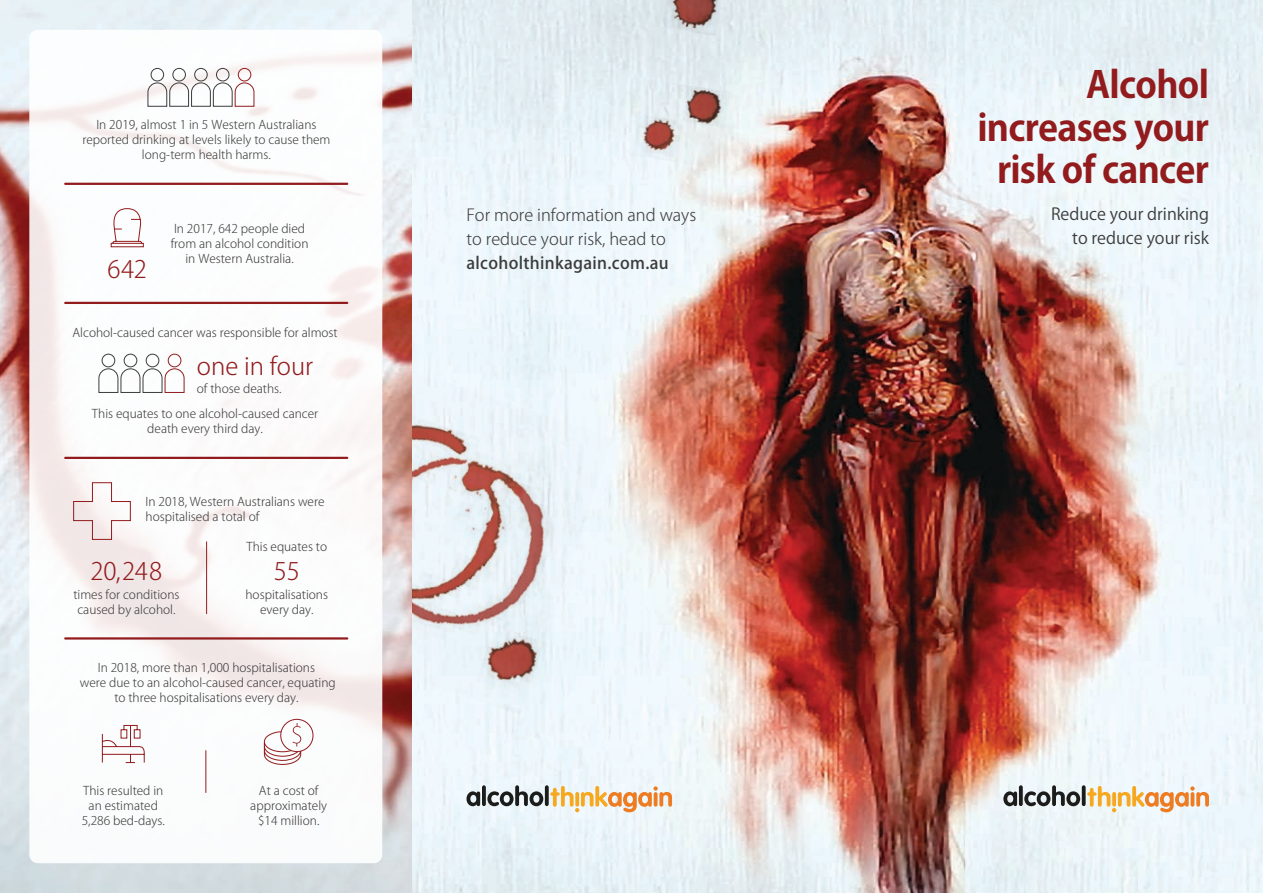
<style>
.page{position:relative;width:1263px;height:893px;background:#fff}
.page>*{position:absolute;margin:0;border:0;box-sizing:border-box;transform-origin:0 0}
.t1{font:700 36.45px/42.2px "Koz Go Std";letter-spacing:-.02em;color:#921b1d;text-align:right}
.Body{font:300 24px "Koz Go Std";color:#921b1d}
.Body-2{font:300 16.5px/24px "Koz Go Std";color:#3d3c3c}
.Body-3{font:16.5px/24px "Koz Go Std";color:#3d3c3c;text-align:right}
.Body-4{font:300 12px/15px "Koz Go Std";color:#3d3c3c;text-align:center}
.s1{font-weight:500}
</style>
<div class="page">
<img style="left:0;top:0;width:1263px;height:893px">
<svg style="left:1003px;top:791px;width:14px;height:15px"></svg>
<svg style="left:1019px;top:785px;width:4px;height:21px"></svg>
<svg style="left:1024px;top:785px;width:56px;height:21px"></svg>
<svg style="left:1082px;top:785px;width:4px;height:21px"></svg>
<svg style="left:1087px;top:786px;width:122px;height:26px"></svg>
<svg style="left:466px;top:791px;width:14px;height:15px"></svg>
<svg style="left:482px;top:785px;width:4px;height:21px"></svg>
<svg style="left:487px;top:785px;width:56px;height:21px"></svg>
<svg style="left:545px;top:785px;width:4px;height:21px"></svg>
<svg style="left:550px;top:786px;width:122px;height:26px"></svg>
<img style="left:633px;top:79px;width:97px;height:89px">
<img style="left:412px;top:347px;width:200px;height:368px">
<div style="left:29px;top:30px;width:353px;height:833px;background:#fff;border-radius:9px"></div>
<hr style="left:65px;top:183px;width:282px;height:2px;background:#921b1d">
<hr style="left:65px;top:302px;width:282px;height:2px;background:#921b1d">
<hr style="left:65px;top:457px;width:282px;height:2px;background:#921b1d">
<div style="left:151px;top:68px;width:13px;height:13px;border:1px solid #3d3c3c;border-radius:50%"></div>
<div style="left:172px;top:68px;width:14px;height:13px;border:1px solid #3d3c3c;border-radius:50%"></div>
<div style="left:194px;top:68px;width:14px;height:13px;border:1px solid #3d3c3c;border-radius:50%"></div>
<div style="left:216px;top:68px;width:13px;height:13px;border:1px solid #3d3c3c;border-radius:50%"></div>
<div style="left:238px;top:68px;width:13px;height:13px;border:1px solid #921b1d;border-radius:50%"></div>
<svg style="left:147px;top:82px;width:108px;height:25px"></svg>
<hr style="left:65px;top:637px;width:282px;height:3px;background:#921b1d">
<svg style="left:102px;top:725px;width:43px;height:38px"></svg>
<div style="left:280px;top:719px;width:33px;height:33px;border:1px solid #921b1d;border-radius:50%"></div>
<svg style="left:264px;top:723px;width:37px;height:42px"></svg>
<hr style="left:205px;top:750px;width:1px;height:43px;background:#921b1d">
<svg style="left:110px;top:208px;width:34px;height:40px"></svg>
<img style="left:654px;top:0;width:67px;height:36px">
<div style="left:102px;top:354px;width:13px;height:13px;border:1px solid #3d3c3c;border-radius:50%"></div>
<div style="left:124px;top:354px;width:13px;height:13px;border:1px solid #3d3c3c;border-radius:50%"></div>
<div style="left:146px;top:354px;width:13px;height:13px;border:1px solid #3d3c3c;border-radius:50%"></div>
<div style="left:168px;top:354px;width:13px;height:13px;border:1px solid #921b1d;border-radius:50%"></div>
<svg style="left:98px;top:368px;width:87px;height:25px"></svg>
<hr style="left:206px;top:541px;width:1px;height:73px;background:#921b1d">
<svg style="left:73px;top:482px;width:58px;height:58px"></svg>
<p class="Body-4" style="left:82px;top:118px;width:250px">In 2019, almost 1 in 5 Western Australians reported drinking at levels likely to cause them long-term health harms.</p>
<p class="Body" style="left:108px;top:254px;width:41px">642</p>
<p class="Body-4" style="left:171px;top:221px;width:139px">In 2017, 642 people died from an alcohol condition in Western Australia.</p>
<p class="Body-4" style="left:72px;top:325px;width:267px">Alcohol-caused cancer was responsible for almost</p>
<p class="Body" style="left:197px;top:351px;width:118px">one in four</p>
<p class="Body-4" style="left:197px;top:381px;width:86px">of those deaths.</p>
<p class="Body-4" style="left:92px;top:407px;width:228px">This equates to one alcohol-caused cancer death every third day.</p>
<p class="Body-4" style="left:146px;top:494px;width:180px;text-align:left">In 2018, Western Australians were hospitalised a total of</p>
<p class="Body" style="left:91px;top:556px;width:73px">20,248</p>
<p class="Body-4" style="left:73px;top:587px;width:108px">times for conditions caused by alcohol.</p>
<p class="Body-4" style="left:246px;top:539px;width:82px">This equates to</p>
<p class="Body" style="left:274px;top:556px;width:28px">55</p>
<p class="Body-4" style="left:245px;top:587px;width:84px">hospitalisations every day.</p>
<p class="Body-4" style="left:80px;top:661px;width:257px">In 2018, more than 1,000 hospitalisations<br>were due to an alcohol-caused cancer, equating to three hospitalisations every day.</p>
<p class="Body-4" style="left:82px;top:783px;width:85px">This resulted in an estimated<br>5,286 bed-days.</p>
<p class="Body-4" style="left:250px;top:783px;width:78px">At a cost of approximately $14 million.</p>
<p class="t1" style="left:977px;top:66px;width:233px">Alcohol increases your risk of cancer</p>
<p class="Body-2" style="left:466px;top:203px;width:231px">For more information and ways to reduce your risk, head to <span class="s1">alcoholthinkagain.com.au</span></p>
<p class="Body-3" style="left:1051px;top:202px;width:159px">Reduce your drinking to reduce your risk</p>
</div>
